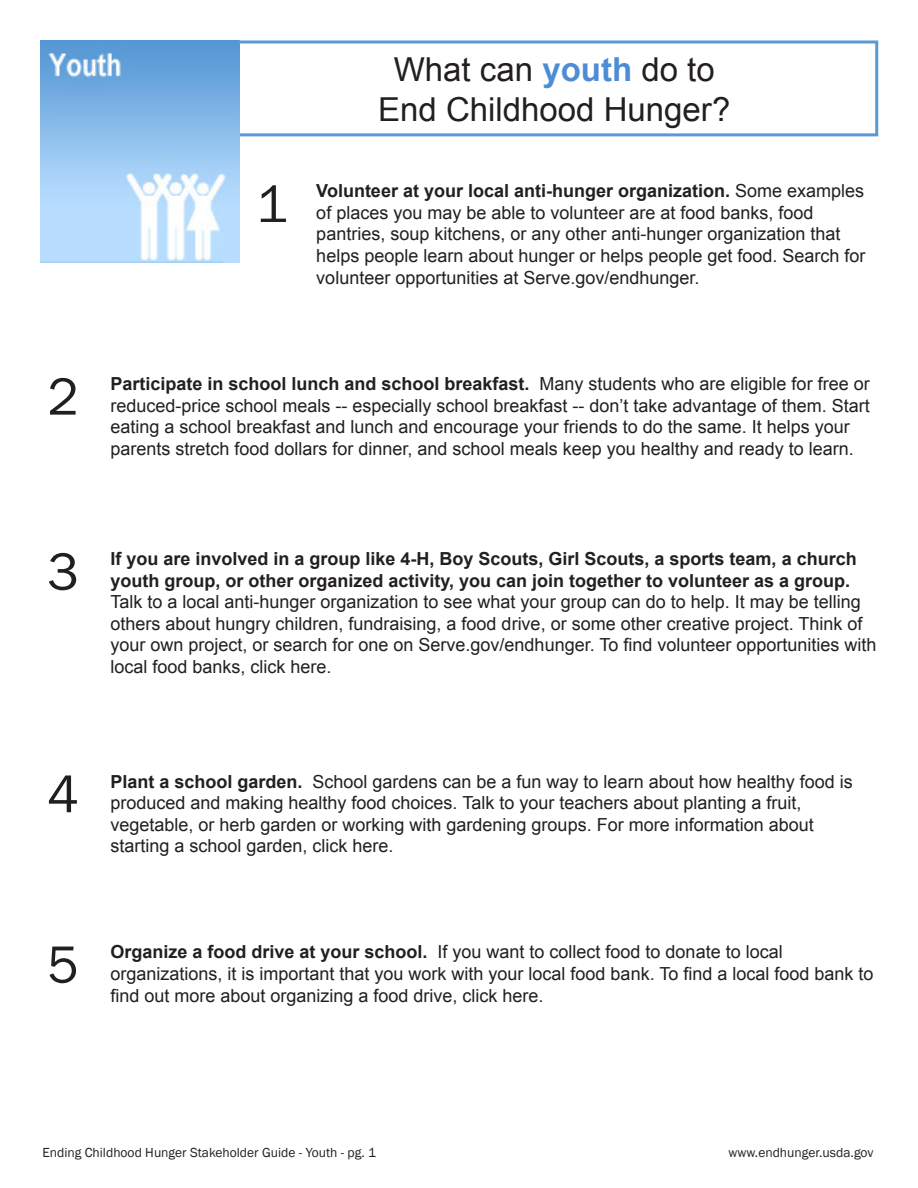
<style>
.page{position:relative;width:918px;height:1188px;background:#fff}
.page>*{position:absolute;margin:0;border:0;box-sizing:border-box;transform-origin:0 0}
.t1{font:54px "Franklin Gothic";color:#231f20}
.t2{font:33px "Arial";color:#231f20}
.t3{font:18px/21.6px "Arial";color:#231f20}
.t4{font:13.5px "Franklin Gothic";color:#231f20}
.s1{font-weight:700;color:#4d8dd6}
.s2{font-weight:700}
</style>
<div class="page">
<div style="left:232px;top:40px;width:646px;height:96px;border:3px solid #5999d6"></div>
<img style="left:40px;top:40px;width:200px;height:222px">
<p class="t1" style="left:256px;top:170px;width:33px">1</p>
<p class="t2" style="left:394px;top:48px;width:322px">What can <span class="s1">youth</span> do to</p>
<p class="t2" style="left:378px;top:87px;width:354px">End Childhood Hunger?</p>
<p class="t3" style="left:316px;top:180px;width:549px"><span class="s2">Volunteer at your local anti-hunger organization.</span> Some examples of places you may be able to volunteer are at food banks, food</p>
<p class="t3" style="left:316px;top:224px;width:551px">pantries, soup kitchens, or any other anti-hunger organization that helps people learn about hunger or helps people get food. Search for volunteer opportunities at Serve.gov/endhunger.</p>
<p class="t1" style="left:47px;top:363px;width:33px">2</p>
<p class="t3" style="left:110px;top:373px;width:761px"><span class="s2">Participate in school lunch and school breakfast.</span> Many students who are eligible for free or reduced-price school meals -- especially school breakfast -- don’t take advantage of them. Start eating a school breakfast and lunch and encourage your friends to do the same. It helps your parents stretch food dollars for dinner, and school meals keep you healthy and ready to learn.</p>
<p class="t1" style="left:47px;top:538px;width:33px">3</p>
<p class="t3" style="left:110px;top:548px;width:768px"><span class="s2">If you are involved in a group like 4-H, Boy Scouts, Girl Scouts, a sports team, a church youth group, or other organized activity, you can join together to volunteer as a group.<br></span>Talk to a local anti-hunger organization to see what your group can do to help. It may be telling others about hungry children, fundraising, a food drive, or some other creative project. Think of your own project, or search for one on Serve.gov/endhunger. To find volunteer opportunities with local food banks, click here.</p>
<p class="t1" style="left:47px;top:761px;width:33px">4</p>
<p class="t3" style="left:110px;top:771px;width:744px"><span class="s2">Plant a school garden.</span> School gardens can be a fun way to learn about how healthy food is produced and making healthy food choices. Talk to your teachers about planting a fruit,</p>
<p class="t3" style="left:110px;top:814px;width:705px">vegetable, or herb garden or working with gardening groups. For more information about</p>
<p class="t3" style="left:110px;top:835px;width:285px">starting a school garden, click here.</p>
<p class="t1" style="left:47px;top:931px;width:33px">5</p>
<p class="t3" style="left:110px;top:941px;width:674px"><span class="s2">Organize a food drive at your school.</span> If you want to collect food to donate to local</p>
<p class="t3" style="left:110px;top:963px;width:765px">organizations, it is important that you work with your local food bank. To find a local food bank to find out more about organizing a food drive, click here.</p>
<p class="t4" style="left:42px;top:1144px;width:335px">Ending Childhood Hunger Stakeholder Guide - Youth - pg. 1</p>
<p class="t4" style="left:729px;top:1144px;width:146px">www.endhunger.usda.gov</p>
</div>
